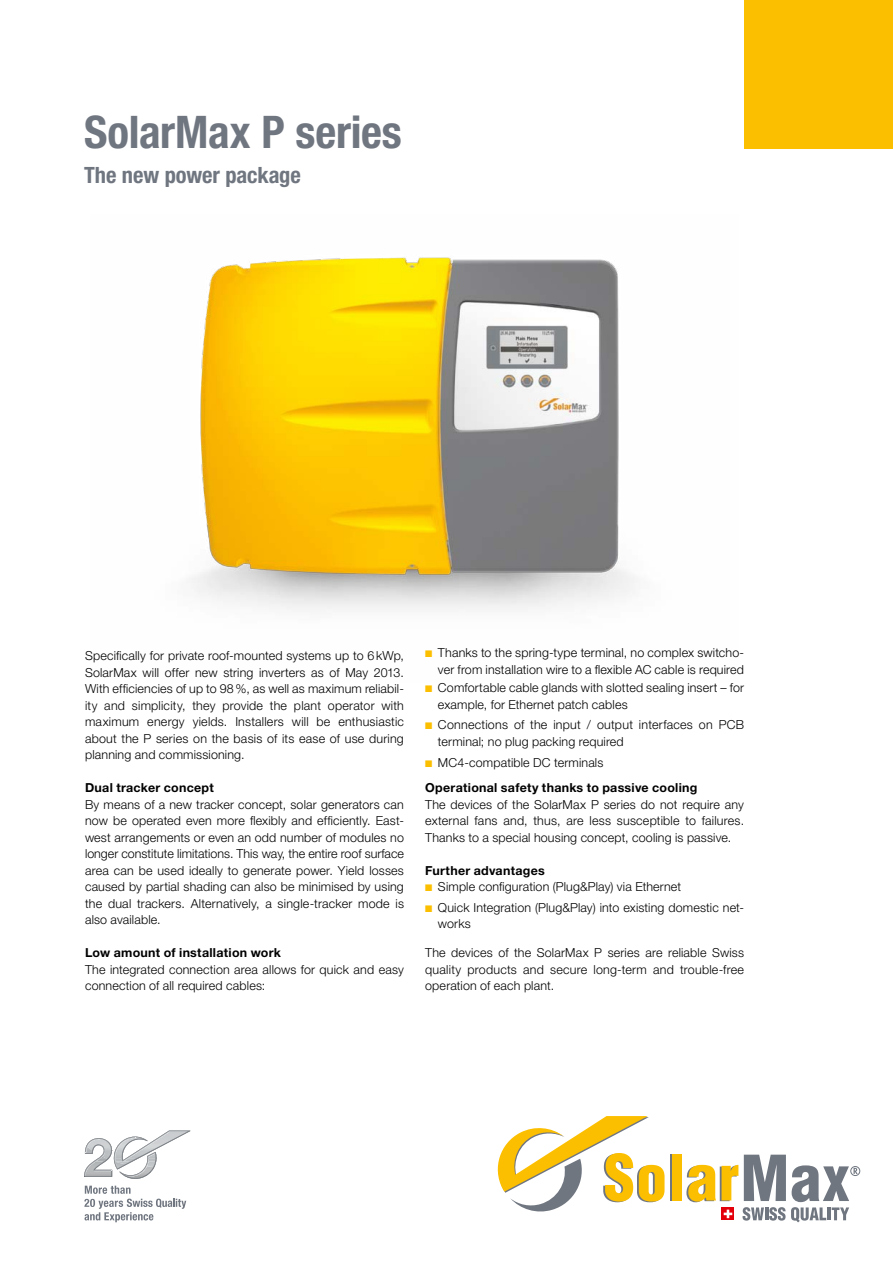
<style>
.page{position:relative;width:893px;height:1263px;background:#fff}
.page>*{position:absolute;margin:0;border:0;box-sizing:border-box;transform-origin:0 0}
.t1{font:700 condensed 45px "Helvetica Neue LT Std";letter-spacing:-.005em;color:#707680}
.t2{font:700 condensed 22.5px "Helvetica Neue LT Std";letter-spacing:-.005em;color:#707680}
.t3{font:300 12.45px/16.5px "Helvetica Neue LT Std";letter-spacing:.015em;color:#000;text-align:justify}
.t4{font:700 12.45px/25.3px "Helvetica Neue LT Std";letter-spacing:.02em;color:#000}
.s1{color:#fcbf00}
.s2{font-weight:300}
</style>
<div class="page">
<img style="left:191px;top:257px;width:444px;height:353px">
<div style="left:744px;top:0;width:149px;height:149px;background:#fcbf00"></div>
<div style="left:670px;top:1155px;width:10px;height:46px;background:#707680"></div>
<svg style="left:498px;top:1116px;width:166px;height:96px"></svg>
<div style="left:672px;top:1154px;width:10px;height:46px;background:#fcbf00"></div>
<div style="left:850px;top:1166px;width:10px;height:10px;border:1px solid #707680;border-radius:50%"></div>
<svg style="left:686px;top:1155px;width:172px;height:67px"></svg>
<svg style="left:84px;top:1186px;width:102px;height:36px"></svg>
<svg style="left:84px;top:1130px;width:107px;height:49px"></svg>
<h1 class="t1" style="left:84px;top:105px;width:319px">SolarMax P series</h1>
<h2 class="t2" style="left:84px;top:161px;width:218px">The new power package</h2>
<p class="t3" style="left:85px;top:647px;width:320px">Specifically for private roof-mounted systems up to 6kWp, SolarMax will offer new string inverters as of May 2013.<br>With efficiencies of up to 98%, as well as maximum reliabil&shy;ity and simplicity, they provide the plant operator with maximum energy yields. Installers will be enthusiastic about the P series on the basis of its ease of use during planning and commissioning.</p>
<p class="t4" style="left:85px;top:775px;width:130px">Dual tracker concept</p>
<p class="t3" style="left:85px;top:796px;width:320px">By means of a new tracker concept, solar generators can now be operated even more flexibly and efficiently. East&shy;west arrangements or even an odd number of modules no longer constitute limitations. This way, the entire roof surface area can be used ideally to generate power. Yield losses caused by partial shading can also be minimised by using the dual trackers. Alternatively, a single-tracker mode is also available.</p>
<p class="t4" style="left:85px;top:940px;width:197px">Low amount of installation work</p>
<p class="t3" style="left:85px;top:961px;width:320px">The integrated connection area allows for quick and easy connection of all required cables:</p>
<p class="t3" style="left:425px;top:644px;width:320px;text-align:right"><span class="s1">■</span> Thanks to the spring-type terminal, no complex switcho&shy;ver from installation wire to a flexible AC cable is required</p>
<p class="t3" style="left:438px;top:679px;width:308px;text-indent:-13px"><span class="s1">■</span> Comfortable cable glands with slotted sealing insert – for example, for Ethernet patch cables</p>
<p class="t3" style="left:438px;top:716px;width:308px;text-indent:-13px"><span class="s1">■</span> Connections of the input / output interfaces on PCB terminal; no plug packing required</p>
<p class="t4" style="left:425px;top:749px;width:274px"><span class="s1">■</span> <span class="s2">MC4-compatible DC terminals<br></span>Operational safety thanks to passive cooling</p>
<p class="t3" style="left:425px;top:796px;width:320px">The devices of the SolarMax P series do not require any external fans and, thus, are less susceptible to failures.<br>Thanks to a special housing concept, cooling is passive.</p>
<p class="t4" style="left:425px;top:857px;width:121px">Further advantages</p>
<p class="t3" style="left:425px;top:878px;width:257px"><span class="s1">■</span> Simple configuration (Plug&amp;Play) via Ethernet</p>
<p class="t3" style="left:438px;top:899px;width:308px;text-indent:-13px"><span class="s1">■</span> Quick Integration (Plug&amp;Play) into existing domestic net&shy;works</p>
<p class="t3" style="left:425px;top:944px;width:320px">The devices of the SolarMax P series are reliable Swiss quality products and secure long-term and trouble-free operation of each plant.</p>
</div>
